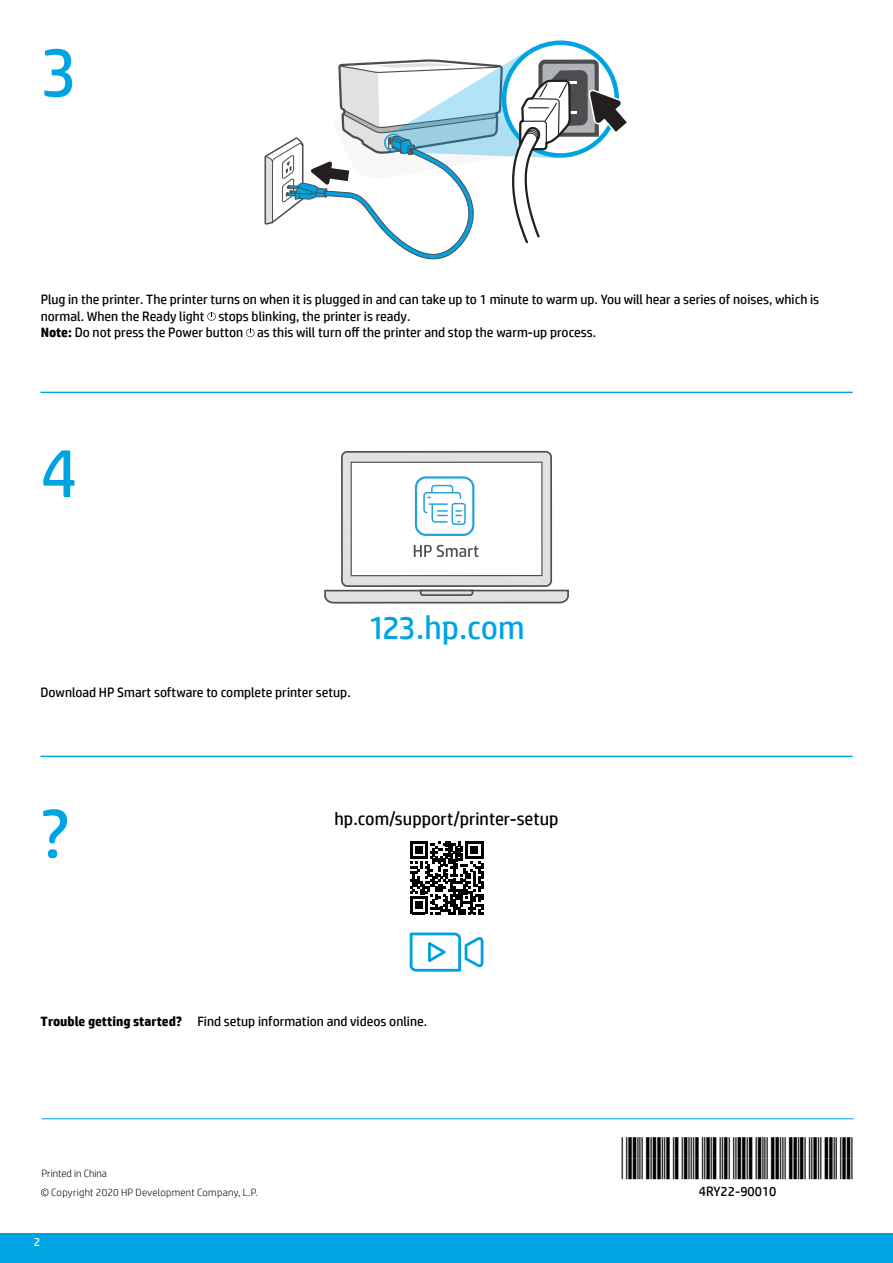
<style>
.page{position:relative;width:893px;height:1263px;background:#fff}
.page>*{position:absolute;margin:0;border:0;box-sizing:border-box;transform-origin:0 0}
.t1{font:69px "HP Simplified";color:#00a4e3}
.t2{font:33px "HP Simplified";letter-spacing:-.015em;color:#00a4e3}
.t3{font:18px "HP Simplified";color:#000}
.t4{font:13.5px/16.5px "HP Simplified";color:#000}
.t5{font:12px "HP Simplified";color:#fff}
.t6{font:300 10.5px "HP Simplified";letter-spacing:.02em;color:#000}
.t7{font:300 10.5px "HP Simplified";color:#000}
.s1{font-weight:700}
.s2{font-size:9px}
</style>
<div class="page">
<svg style="left:410px;top:841px;width:73px;height:73px"></svg>
<svg style="left:410px;top:932px;width:73px;height:40px"></svg>
<svg style="left:264px;top:41px;width:363px;height:219px"></svg>
<svg style="left:207px;top:312px;width:9px;height:9px"></svg>
<svg style="left:246px;top:328px;width:8px;height:9px"></svg>
<hr style="left:40px;top:392px;width:813px;height:1px;background:#00a4e3">
<hr style="left:40px;top:756px;width:813px;height:1px;background:#00a4e3">
<hr style="left:42px;top:1118px;width:812px;height:1px;background:#00a4e3">
<div style="left:342px;top:452px;width:209px;height:134px;background:#e0e1e1;border-radius:5px"></div>
<div style="left:341px;top:451px;width:211px;height:136px;border:2px solid #4f4f50;border-radius:5px"></div>
<svg style="left:324px;top:589px;width:245px;height:15px"></svg>
<div style="left:351px;top:462px;width:191px;height:114px;background:#fff"></div>
<div style="left:351px;top:462px;width:191px;height:114px;border:1px solid #4f4f50"></div>
<svg style="left:414px;top:545px;width:65px;height:12px"></svg>
<div style="left:415px;top:476px;width:59px;height:60px;border:2px solid #22a1db;border-radius:10px"></div>
<svg style="left:423px;top:484px;width:39px;height:39px"></svg>
<div style="left:452px;top:503px;width:14px;height:22px;border:1px solid #22a1db;border-radius:2px"></div>
<div style="left:0;top:1233px;width:893px;height:30px;background:#00a4e3"></div>
<h1 class="t1" style="left:41px;top:28px;width:38px">3</h1>
<p class="t4" style="left:41px;top:291px;width:780px">Plug in the printer. The printer turns on when it is plugged in and can take up to 1 minute to warm up. You will hear a series of noises, which is normal. When the Ready light stops blinking, the printer is ready.<br><span class="s1">Note:</span> Do not press the Power button as this will turn off the printer and stop the warm-up process.</p>
<h1 class="t1" style="left:41px;top:428px;width:38px">4</h1>
<p class="t4" style="left:40px;top:683px;width:312px">Download HP Smart software to complete printer setup.</p>
<h2 class="t2" style="left:368px;top:606px;width:158px">123.hp.com</h2>
<h1 class="t1" style="left:40px;top:789px;width:31px">?</h1>
<h3 class="t3" style="left:334px;top:807px;width:226px">hp.com/support/printer-setup</h3>
<p class="t4" style="left:41px;top:1012px;width:388px"><span class="s1">Trouble getting started?</span> Find setup information and videos online.</p>
<p class="t7" style="left:42px;top:1167px;width:67px">Printed in China</p>
<p class="t6" style="left:41px;top:1186px;width:218px">© Copyright 2020 HP Development Company, L.P<span class="s2">.</span></p>
<p class="t4" style="left:699px;top:1183px;width:79px">4RY22-90010</p>
<p class="t5" style="left:34px;top:1234px;width:8px">2</p>
</div>
